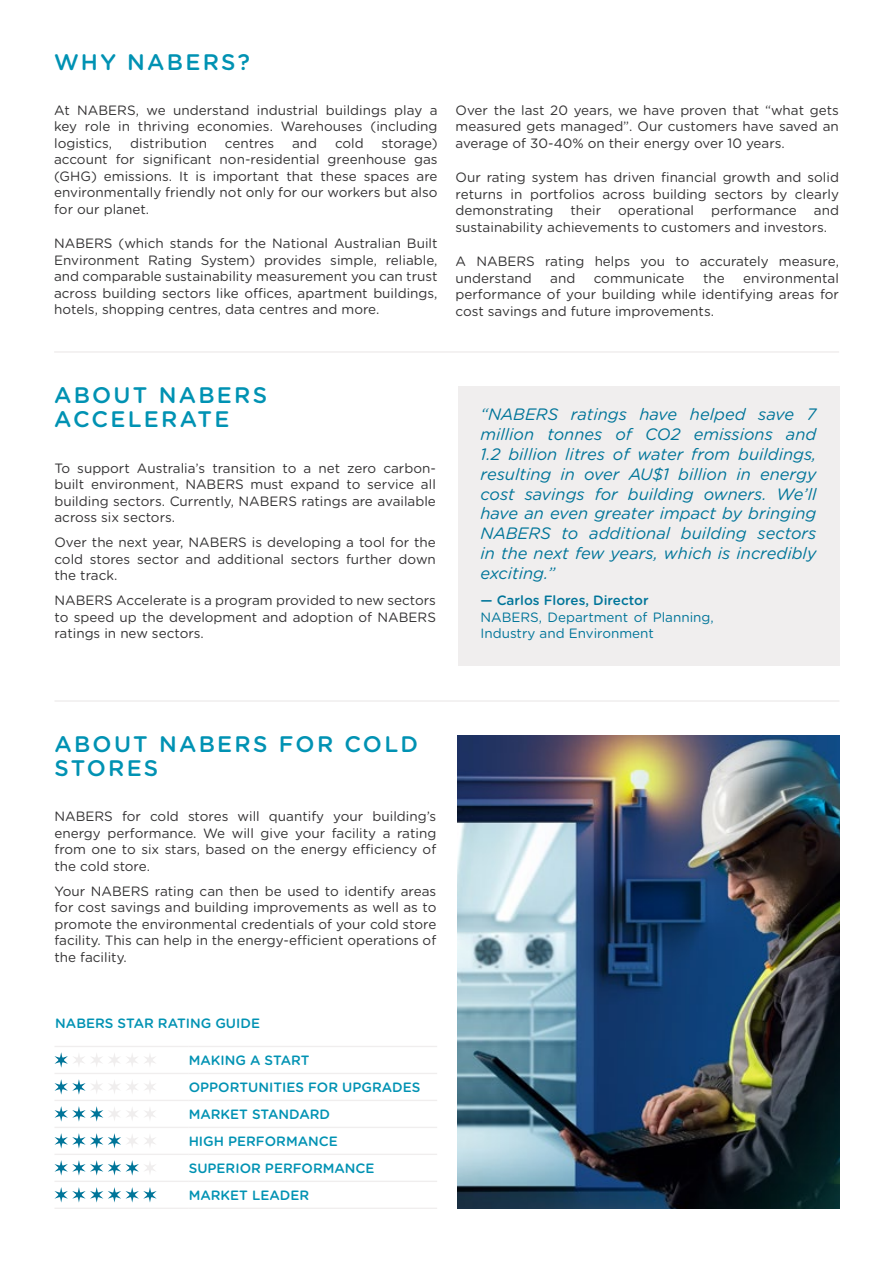
<style>
.page{position:relative;width:893px;height:1263px;background:#fff}
.page>*{position:absolute;margin:0;border:0;box-sizing:border-box;transform-origin:0 0}
._15_16_Header{font:500 22.5px/24px "Gotham Rounded";letter-spacing:.1em;color:#0092b3}
.t1{font:italic 16.5px/19.8px "Gotham Rounded";color:#007599;text-align:justify}
._9_11_Body{font:13.5px/16.5px "Gotham Rounded";color:#333233;text-align:justify}
._9_11_Body-2{font:500 13.5px "Gotham Rounded";color:#0092b3}
.t2{font:13.5px/16.5px "Gotham Rounded";color:#007599}
.t3{font:500 13.5px "Gotham Rounded";color:#007599}
</style>
<div class="page">
<div style="left:458px;top:387px;width:381px;height:279px;background:#f0eeee"></div>
<img style="left:458px;top:736px;width:381px;height:473px">
<hr style="left:54px;top:700px;width:785px;height:2px;background:#f0eeee">
<hr style="left:54px;top:1046px;width:135px;height:1px;background:#f0eeee">
<hr style="left:189px;top:1046px;width:248px;height:1px;background:#f0eeee">
<hr style="left:54px;top:1073px;width:135px;height:1px;background:#f0eeee">
<hr style="left:189px;top:1073px;width:248px;height:1px;background:#f0eeee">
<hr style="left:54px;top:1100px;width:135px;height:1px;background:#f0eeee">
<hr style="left:189px;top:1100px;width:248px;height:1px;background:#f0eeee">
<hr style="left:54px;top:1127px;width:135px;height:1px;background:#f0eeee">
<hr style="left:189px;top:1127px;width:248px;height:1px;background:#f0eeee">
<hr style="left:54px;top:1154px;width:135px;height:1px;background:#f0eeee">
<hr style="left:189px;top:1154px;width:248px;height:1px;background:#f0eeee">
<hr style="left:54px;top:1181px;width:135px;height:1px;background:#f0eeee">
<hr style="left:189px;top:1181px;width:248px;height:1px;background:#f0eeee">
<hr style="left:54px;top:1207px;width:135px;height:2px;background:#f0eeee">
<hr style="left:189px;top:1207px;width:248px;height:2px;background:#f0eeee">
<svg style="left:54px;top:1052px;width:101px;height:16px"></svg>
<svg style="left:54px;top:1079px;width:101px;height:16px"></svg>
<svg style="left:54px;top:1106px;width:101px;height:15px"></svg>
<svg style="left:54px;top:1133px;width:101px;height:15px"></svg>
<svg style="left:54px;top:1160px;width:101px;height:15px"></svg>
<svg style="left:54px;top:1187px;width:103px;height:15px"></svg>
<hr style="left:54px;top:351px;width:785px;height:2px;background:#f0eeee">
<p class="_15_16_Header" style="left:54px;top:49px;width:197px">WHY NABERS?</p>
<p class="_9_11_Body" style="left:54px;top:101px;width:385px">At NABERS, we understand industrial buildings play a key role in thriving economies. Warehouses (including logistics,</p>
<p class="_9_11_Body" style="left:130px;top:134px;width:78px">distribution</p>
<p class="_9_11_Body" style="left:225px;top:134px;width:51px">centres</p>
<p class="_9_11_Body" style="left:292px;top:134px;width:27px">and</p>
<p class="_9_11_Body" style="left:335px;top:134px;width:30px">cold</p>
<p class="_9_11_Body" style="left:54px;top:134px;width:385px;text-indent:327px">storage) account for significant non-residential greenhouse gas (GHG) emissions. It is important that these spaces are environmentally friendly not only for our workers but also for our planet.</p>
<p class="_9_11_Body" style="left:54px;top:235px;width:385px">NABERS (which stands for the National Australian Built Environment Rating System) provides simple, reliable, and comparable sustainability measurement you can trust across building sectors like offices, apartment buildings, hotels, shopping centres, data centres and more.</p>
<p class="_9_11_Body" style="left:456px;top:101px;width:385px">Over the last 20 years, we have proven that “what gets measured gets managed”. Our customers have saved an average of 30-40% on their energy over 10 years.</p>
<p class="_9_11_Body" style="left:456px;top:169px;width:385px">Our rating system has driven financial growth and solid returns in portfolios across building sectors by clearly demonstrating</p>
<p class="_9_11_Body" style="left:456px;top:202px;width:385px;text-indent:358px">and sustainability achievements to customers and investors.</p>
<p class="_9_11_Body" style="left:456px;top:253px;width:385px">A NABERS rating helps you to accurately measure, understand</p>
<p class="_9_11_Body" style="left:570px;top:202px;width:32px">their</p>
<p class="_9_11_Body" style="left:618px;top:202px;width:77px">operational</p>
<p class="_9_11_Body" style="left:711px;top:202px;width:87px">performance</p>
<p class="_9_11_Body" style="left:456px;top:269px;width:385px;text-indent:288px">environmental performance of your building while identifying areas for cost savings and future improvements.</p>
<p class="_9_11_Body" style="left:550px;top:269px;width:27px">and</p>
<p class="_9_11_Body" style="left:594px;top:269px;width:92px">communicate</p>
<p class="_9_11_Body" style="left:703px;top:269px;width:23px">the</p>
<p class="_15_16_Header" style="left:54px;top:382px;width:215px">ABOUT NABERS<br>ACCELERATE</p>
<p class="_9_11_Body" style="left:54px;top:459px;width:383px">To support Australia’s transition to a net zero carbon&shy;built environment, NABERS must expand to service all building sectors. Currently, NABERS ratings are available across six sectors.</p>
<p class="_9_11_Body" style="left:54px;top:533px;width:383px">Over the next year, NABERS is developing a tool for the cold stores sector and additional sectors further down the track.</p>
<p class="_9_11_Body" style="left:54px;top:591px;width:383px">NABERS Accelerate is a program provided to new sectors to speed up the development and adoption of NABERS ratings in new sectors.</p>
<p class="t1" style="left:480px;top:404px;width:337px">“NABERS ratings have helped save 7 million tonnes of CO2 emissions and 1.2 billion litres of water from buildings, resulting in over AU$1 billion in energy cost savings for building owners. We’ll have an even greater impact by bringing NABERS to additional building sectors in the next few years, which is incredibly exciting.”</p>
<p class="t3" style="left:480px;top:591px;width:170px">— Carlos Flores, Director</p>
<p class="t2" style="left:480px;top:608px;width:235px">NABERS, Department of Planning,<br>Industry and Environment</p>
<p class="_15_16_Header" style="left:54px;top:731px;width:365px">ABOUT NABERS FOR COLD<br>STORES</p>
<p class="_9_11_Body" style="left:54px;top:808px;width:383px">NABERS for cold stores will quantify your building’s energy performance. We will give your facility a rating from one to six stars, based on the energy efficiency of the cold store.</p>
<p class="_9_11_Body" style="left:54px;top:882px;width:383px">Your NABERS rating can then be used to identify areas for cost savings and building improvements as well as to promote the environmental credentials of your cold store facility. This can help in the energy-efficient operations of the facility.</p>
<p class="_9_11_Body-2" style="left:55px;top:1014px;width:206px">NABERS STAR RATING GUIDE</p>
<p class="_9_11_Body-2" style="left:189px;top:1050px;width:122px">MAKING A START</p>
<p class="_9_11_Body-2" style="left:189px;top:1077px;width:233px">OPPORTUNITIES FOR UPGRADES</p>
<p class="_9_11_Body-2" style="left:189px;top:1104px;width:143px">MARKET STANDARD</p>
<p class="_9_11_Body-2" style="left:189px;top:1131px;width:151px">HIGH PERFORMANCE</p>
<p class="_9_11_Body-2" style="left:189px;top:1158px;width:187px">SUPERIOR PERFORMANCE</p>
<p class="_9_11_Body-2" style="left:189px;top:1185px;width:122px">MARKET LEADER</p>
</div>
